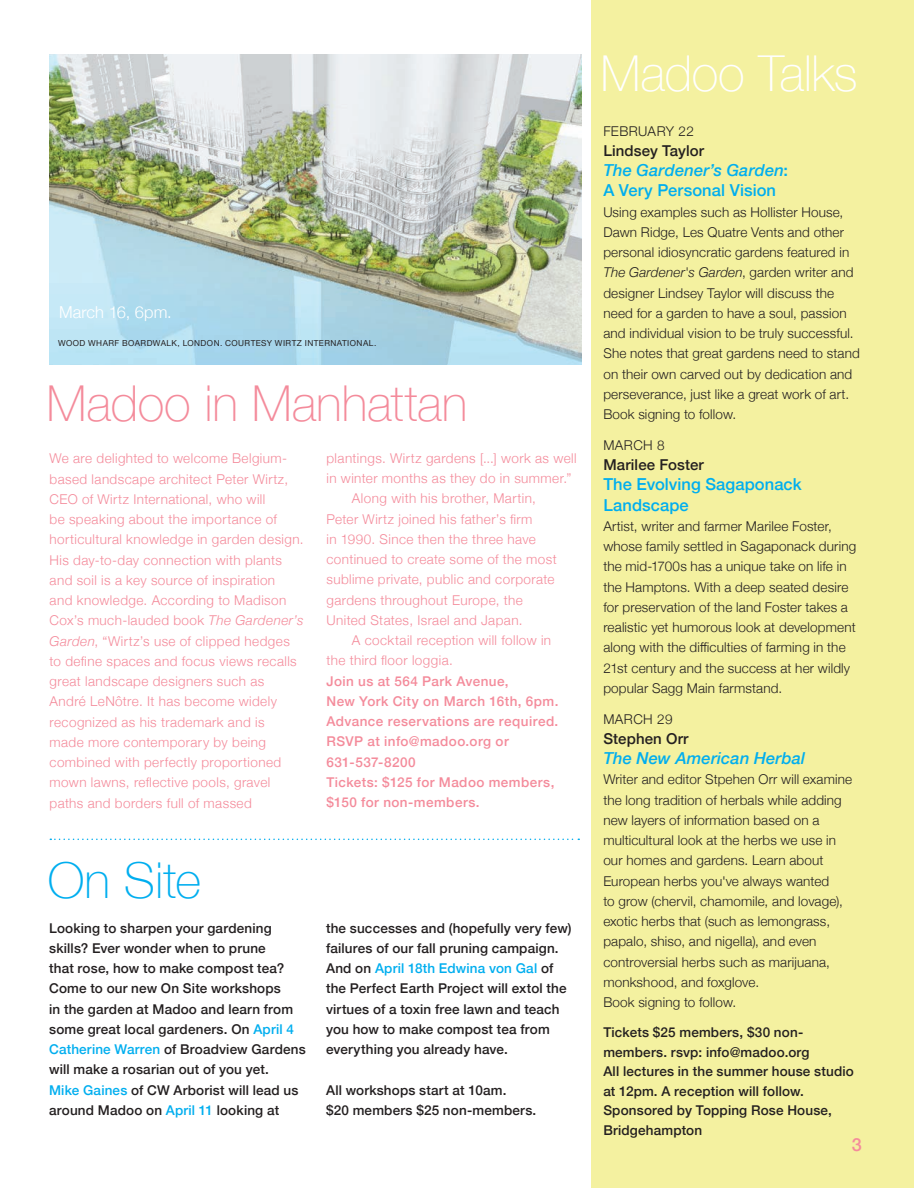
<style>
.page{position:relative;width:914px;height:1188px;background:#fff}
.page>*{position:absolute;margin:0;border:0;box-sizing:border-box;transform-origin:0 0}
.t1{font:100 49.5px "Helvetica Neue";letter-spacing:-.005em;color:#f48b9b}
.t2{font:100 49.5px "Helvetica Neue";letter-spacing:-.01em;color:#fff}
.t3{font:100 49.5px "Helvetica Neue";color:#00aeef}
.t4{font:500 18px "Helvetica Neue";color:#f48b9b}
.t5{font:500 16.5px/20.2px "Helvetica Neue";letter-spacing:.005em;color:#00aeef}
.t6{font:italic 500 16.5px "Helvetica Neue";letter-spacing:.01em;color:#00aeef}
.t7{font:300 16.5px "Helvetica Neue";letter-spacing:.005em;color:#fff}
.t8{font:500 15px "Helvetica Neue";letter-spacing:.01em;color:#231f20}
.t9{font:300 13.5px/20.2px "Helvetica Neue";letter-spacing:.01em;color:#231f20}
.t10{font:300 13.5px/20.2px "Helvetica Neue";letter-spacing:.03em;color:#f48b9b}
.t11{font:500 13.5px/20.2px "Helvetica Neue";letter-spacing:.01em;color:#231f20}
.t12{font:500 13.5px/20.2px "Helvetica Neue";letter-spacing:.035em;color:#f48b9b}
.t13{font:8.25px "Helvetica Neue";letter-spacing:.055em;color:#231f20}
.s1{font-style:italic}
.s2{color:#00aeef}
</style>
<div class="page">
<div style="left:592px;top:0;width:322px;height:1188px;background:#f4f1a0"></div>
<svg style="left:50px;top:839px;width:529px;height:1px"></svg>
<img style="left:50px;top:54px;width:531px;height:310px">
<p class="t7" style="left:59px;top:299px;width:114px">March 16, 6pm.</p>
<p class="t13" style="left:58px;top:337px;width:319px">WOOD WHARF BOARDWALK, LONDON. COURTESY WIRTZ INTERNATIONAL.</p>
<h1 class="t1" style="left:47px;top:366px;width:422px">Madoo in Manhattan</h1>
<p class="t10" style="left:50px;top:448px;width:255px">We are delighted to welcome Belgium&shy;based landscape architect Peter Wirtz, CEO of Wirtz International, who will<br>be speaking about the importance of horticultural knowledge in garden design.<br>His day-to-day connection with plants and soil is a key source of inspiration<br>and knowledge. According to Madison Cox’s much-lauded book <span class="s1">The Gardener’s Garden</span>, “Wirtz’s use of clipped hedges to define spaces and focus views recalls great landscape designers such as André LeNôtre. It has become widely recognized as his trademark and is<br>made more contemporary by being combined with perfectly proportioned mown lawns, reflective pools, gravel paths and borders full of massed</p>
<p class="t10" style="left:326px;top:447px;width:251px">plantings. Wirtz gardens [...] work as well</p>
<p class="t10" style="left:326px;top:467px;width:247px">in winter months as they do in summer.”</p>
<p class="t10" style="left:352px;top:488px;width:185px">Along with his brother, Martin,</p>
<p class="t10" style="left:326px;top:508px;width:208px">Peter Wirtz joined his father’s firm</p>
<p class="t10" style="left:326px;top:528px;width:211px">in 1990. Since then the three have</p>
<p class="t10" style="left:326px;top:548px;width:232px">continued to create some of the most</p>
<p class="t10" style="left:326px;top:569px;width:230px">sublime private, public and corporate</p>
<p class="t10" style="left:326px;top:589px;width:198px">gardens throughout Europe, the</p>
<p class="t10" style="left:326px;top:609px;width:198px">United States, Israel and Japan.</p>
<p class="t10" style="left:352px;top:629px;width:201px">A cocktail reception will follow in</p>
<p class="t10" style="left:326px;top:650px;width:128px">the third floor loggia.</p>
<p class="t12" style="left:326px;top:670px;width:233px">Join us at 564 Park Avenue,<br>New York City on March 16th, 6pm.<br>Advance reservations are required.<br>RSVP at info@madoo.org or<br>631-537-8200<br>Tickets: $125 for Madoo members, $150 for non-members.</p>
<h1 class="t3" style="left:48px;top:842px;width:155px">On Site</h1>
<p class="t11" style="left:49px;top:917px;width:258px">Looking to sharpen your gardening skills? Ever wonder when to prune<br>that rose, how to make compost tea?<br>Come to our new On Site workshops<br>in the garden at Madoo and learn from some great local gardeners. On <span class="s2">April 4<br>Catherine Warren</span> of Broadview Gardens will make a rosarian out of you yet.<br><span class="s2">Mike Gaines</span> of CW Arborist will lead us around Madoo on <span class="s2">April 11</span> looking at</p>
<p class="t11" style="left:326px;top:917px;width:247px">the successes and (hopefully very few) failures of our fall pruning campaign.<br>And on <span class="s2">April 18th Edwina von Gal</span> of the Perfect Earth Project will extol the virtues of a toxin free lawn and teach you how to make compost tea from everything you already have.</p>
<p class="t11" style="left:326px;top:1079px;width:212px">All workshops start at 10am.<br>$20 members $25 non-members.</p>
<h1 class="t2" style="left:600px;top:35px;width:258px">Madoo Talks</h1>
<p class="t9" style="left:603px;top:120px;width:92px">FEBRUARY 22</p>
<p class="t8" style="left:603px;top:138px;width:102px">Lindsey Taylor</p>
<p class="t5" style="left:603px;top:159px;width:186px"><span class="s1">The Gardener’s Garden</span>:<br>A Very Personal Vision</p>
<p class="t9" style="left:603px;top:201px;width:258px">Using examples such as Hollister House, Dawn Ridge, Les Quatre Vents and other personal idiosyncratic gardens featured in <span class="s1">The Gardener's Garden</span>, garden writer and designer Lindsey Taylor will discuss the need for a garden to have a soul, passion and individual vision to be truly successful.<br>She notes that great gardens need to stand on their own carved out by dedication and perseverance, just like a great work of art.<br>Book signing to follow.</p>
<p class="t9" style="left:603px;top:434px;width:63px">MARCH 8</p>
<p class="t8" style="left:603px;top:453px;width:102px">Marilee Foster</p>
<p class="t5" style="left:603px;top:474px;width:200px">The Evolving Sagaponack<br>Landscape</p>
<p class="t9" style="left:603px;top:515px;width:254px">Artist, writer and farmer Marilee Foster, whose family settled in Sagaponack during the mid-1700s has a unique take on life in the Hamptons. With a deep seated desire for preservation of the land Foster takes a realistic yet humorous look at development along with the difficulties of farming in the 21st century and the success at her wildly popular Sagg Main farmstand.</p>
<p class="t9" style="left:603px;top:708px;width:71px">MARCH 29</p>
<p class="t8" style="left:603px;top:726px;width:87px">Stephen Orr</p>
<p class="t6" style="left:603px;top:744px;width:203px">The New American Herbal</p>
<p class="t9" style="left:603px;top:769px;width:250px">Writer and editor Stpehen Orr will examine the long tradition of herbals while adding new layers of information based on a multicultural look at the herbs we use in our homes and gardens. Learn about European herbs you've always wanted<br>to grow (chervil, chamomile, and lovage), exotic herbs that (such as lemongrass, papalo, shiso, and nigella), and even controversial herbs such as marijuana, monkshood, and foxglove.<br>Book signing to follow.</p>
<p class="t11" style="left:603px;top:1022px;width:252px;line-height:19.5px">Tickets $25 members, $30 non&shy;members. rsvp: info@madoo.org<br>All lectures in the summer house studio at 12pm. A reception will follow.<br>Sponsored by Topping Rose House,<br>Bridgehampton</p>
<h2 class="t4" style="left:851px;top:1130px;width:12px">3</h2>
</div>
